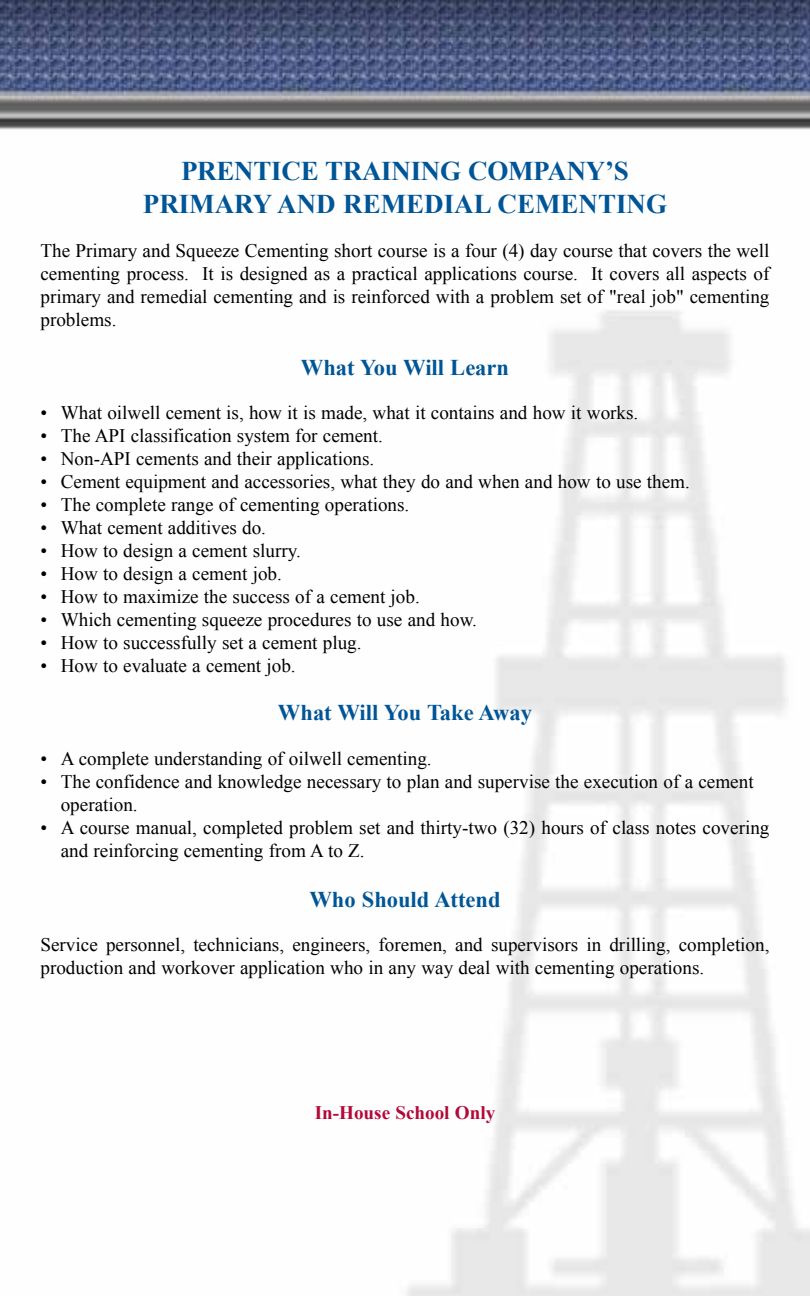
<style>
.page{position:relative;width:810px;height:1296px;background:#fff}
.page>*{position:absolute;margin:0;border:0;box-sizing:border-box;transform-origin:0 0}
.t1{font:700 27px/32.4px "Times New Roman";color:#005596}
.t2{font:700 22.5px "Times New Roman";color:#005596}
.t3{font:19.12px/22.9px "Times New Roman";color:#000}
.t4{font:700 19.12px "Times New Roman";color:#b30838}
</style>
<div class="page">
<img style="left:0;top:0;width:810px;height:1296px">
<h1 class="t1" style="left:181px;top:155px;width:35px">Prentice</h1>
<h1 class="t1" style="left:325px;top:155px;width:36px">Training</h1>
<h1 class="t1" style="left:468px;top:155px;width:40px">Compan</h1>
<h1 class="t1" style="left:143px;top:155px;width:526px;text-indent:443px">y’s<br>PRIMARY AND REMEDIAL CEMENTING</h1>
<p class="t3" style="left:40px;top:239px;width:731px;text-align:justify">The Primary and Squeeze Cementing short course is a four (4) day course that covers the well cementing process. It is designed as a practical applications course. It covers all aspects of primary and remedial cementing and is reinforced with a problem set of "real job" cementing problems.</p>
<p class="t2" style="left:301px;top:354px;width:210px">What You Will Learn</p>
<p class="t3" style="left:40px;top:401px;width:599px">• What oilwell cement is, how it is made, what it contains and how it works.</p>
<p class="t3" style="left:40px;top:424px;width:344px">• The API classification system for cement.</p>
<p class="t3" style="left:40px;top:447px;width:335px">• Non-API cements and their applications.</p>
<p class="t3" style="left:40px;top:470px;width:651px">• Cement equipment and accessories, what they do and when and how to use them.</p>
<p class="t3" style="left:40px;top:493px;width:370px">• The complete range of cementing operations.</p>
<p class="t3" style="left:40px;top:516px;width:227px">• What cement additives do.</p>
<p class="t3" style="left:40px;top:539px;width:262px">• How to design a cement slurry.</p>
<p class="t3" style="left:40px;top:562px;width:243px">• How to design a cement job.</p>
<p class="t3" style="left:40px;top:585px;width:381px">• How to maximize the success of a cement job.</p>
<p class="t3" style="left:40px;top:608px;width:438px">• Which cementing squeeze procedures to use and how.</p>
<p class="t3" style="left:40px;top:631px;width:323px">• How to successfully set a cement plug.</p>
<p class="t3" style="left:40px;top:654px;width:257px">• How to evaluate a cement job.</p>
<p class="t2" style="left:278px;top:700px;width:255px">What Will You Take Away</p>
<p class="t3" style="left:40px;top:747px;width:393px">• A complete understanding of oilwell cementing.</p>
<p class="t3" style="left:61px;top:770px;width:694px;text-indent:-20px">• The confidence and knowledge necessary to plan and supervise the execution of a cement operation.</p>
<p class="t3" style="left:61px;top:816px;width:710px;text-indent:-20px">• A course manual, completed problem set and thirty-two (32) hours of class notes covering and reinforcing cementing from A to Z.</p>
<p class="t2" style="left:309px;top:886px;width:193px">Who Should Attend</p>
<p class="t3" style="left:40px;top:933px;width:731px">Service personnel, technicians, engineers, foremen, and supervisors in drilling, completion, production and workover application who in any way deal with cementing operations.</p>
<p class="t4" style="left:315px;top:1102px;width:182px">In-House School Only</p>
</div>
